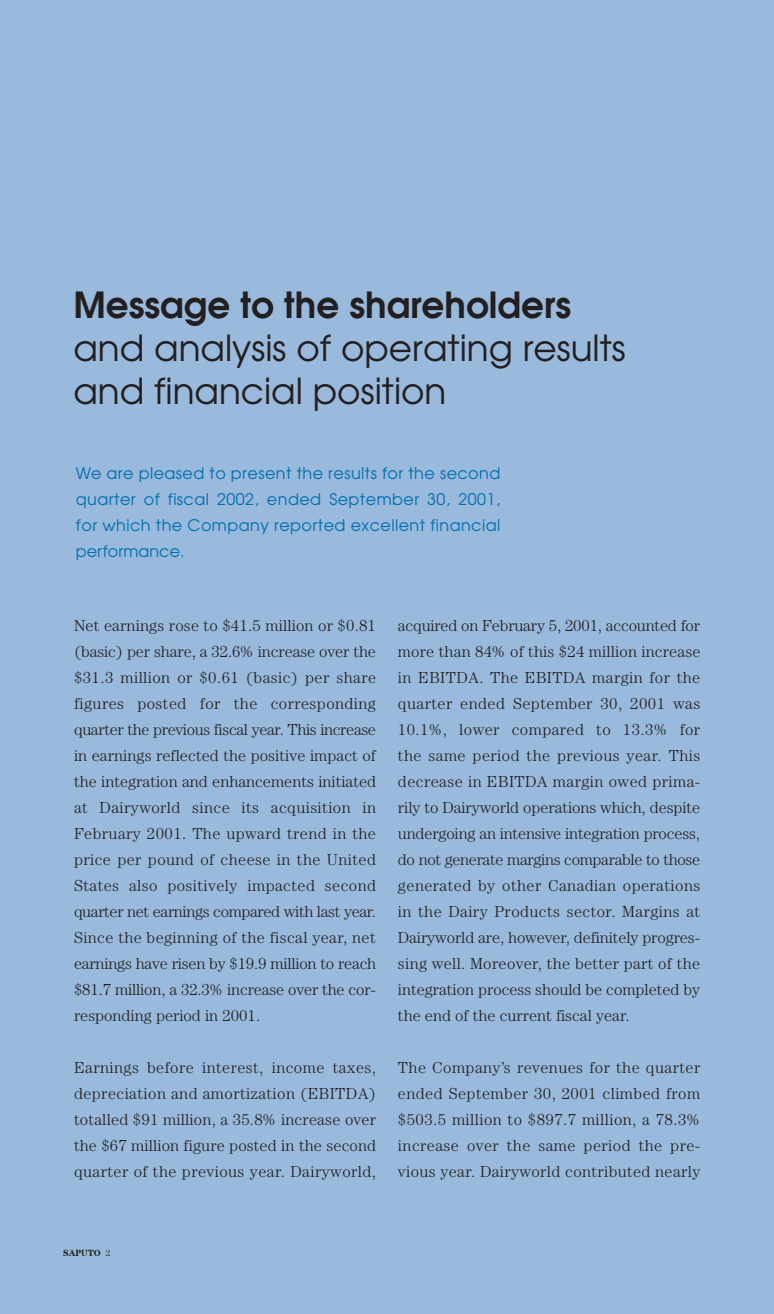
<style>
.page{position:relative;width:774px;height:1314px;background:#99badc}
.page>*{position:absolute;margin:0;border:0;box-sizing:border-box;transform-origin:0 0}
.t1{font:35.8px/43px "Avant Garde";color:#231f20}
.t2{font:600 35.8px "Avant Garde";color:#231f20}
.t3{font:300 16px/26px "Century";letter-spacing:.005em;color:#231f20;text-align:justify}
.t4{font:16px/26px "Avant Garde";letter-spacing:.03em;color:#006faf;text-align:justify}
.t5{font:700 9px "Century";color:#231f20}
.s1{font-weight:300}
</style>
<div class="page">
<h1 class="t2" style="left:73px;top:291px;width:499px">Message to the shareholders</h1>
<h1 class="t1" style="left:73px;top:329px;width:554px">and analysis of operating results and financial position</h1>
<p class="t4" style="left:76px;top:462px;width:426px">We are pleased to present the results for the second quarter of fiscal 2002, ended September 30, 2001, for which the Company reported excellent financial performance.</p>
<p class="t3" style="left:74px;top:614px;width:304px">Net earnings rose to $41.5 million or $0.81 (basic) per share, a 32.6% increase over the $31.3 million or $0.61 (basic) per share figures posted for the corresponding quarter the previous fiscal year. This increase in earnings reflected the positive impact of the integration and enhancements initiated at Dairyworld since its acquisition in February 2001. The upward trend in the price per pound of cheese in the United States also positively impacted second quarter net earnings compared with last year.<br>Since the beginning of the fiscal year, net earnings have risen by $19.9 million to reach $81.7 million, a 32.3% increase over the cor&shy;responding period in 2001.</p>
<p class="t3" style="left:74px;top:1056px;width:304px">Earnings before interest, income taxes, depreciation and amortization (EBITDA) totalled $91 million, a 35.8% increase over the $67 million figure posted in the second quarter of the previous year. Dairyworld,</p>
<p class="t3" style="left:398px;top:614px;width:304px">acquired on February 5, 2001, accounted for more than 84% of this $24 million increase in EBITDA. The EBITDA margin for the quarter ended September 30, 2001 was 10.1%, lower compared to 13.3% for the same period the previous year. This decrease in EBITDA margin owed prima&shy;rily to Dairyworld operations which, despite undergoing an intensive integration process, do not generate margins comparable to those generated by other Canadian operations in the Dairy Products sector. Margins at Dairyworld are, however, definitely progres&shy;sing well. Moreover, the better part of the integration process should be completed by the end of the current fiscal year.</p>
<p class="t3" style="left:398px;top:1056px;width:304px">The Company’s revenues for the quarter ended September 30, 2001 climbed from $503.5 million to $897.7 million, a 78.3% increase over the same period the pre&shy;vious year. Dairyworld contributed nearly</p>
<p class="t5" style="left:63px;top:1250px;width:49px">SAPUTO <span class="s1">2</span></p>
</div>
